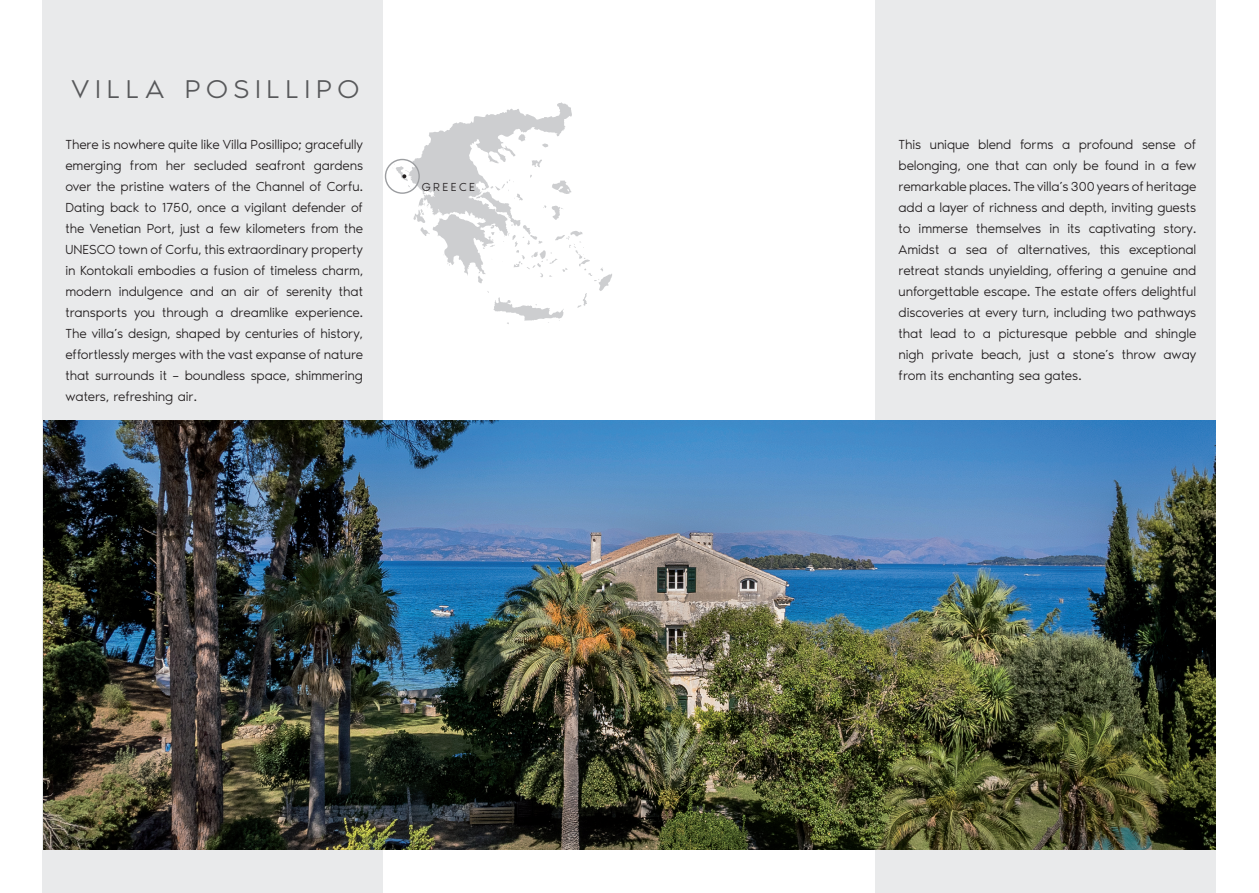
<style>
.page{position:relative;width:1259px;height:893px;background:#fff}
.page>*{position:absolute;margin:0;border:0;box-sizing:border-box;transform-origin:0 0}
.t1{font:300 26.55px "Noir Pro";letter-spacing:.2em;color:#57585a;scale:1.08 1}
.t2{font:300 13.5px/21px "Noir Pro";letter-spacing:-.01em;color:#231f20;text-align:justify}
.t3{font:300 12px "Noir Pro";letter-spacing:.19em;color:#231f20}
</style>
<div class="page">
<div style="left:43px;top:0;width:340px;height:893px;background:#e9eaeb"></div>
<div style="left:875px;top:0;width:341px;height:893px;background:#e9eaeb"></div>
<img style="left:43px;top:421px;width:1172px;height:429px">
<svg style="left:389px;top:102px;width:223px;height:222px"></svg>
<div style="left:385px;top:159px;width:35px;height:35px;border:1px solid #9b9da0;border-radius:50%"></div>
<svg style="left:402px;top:174px;width:4px;height:4px"></svg>
<h1 class="t1" style="left:72px;top:70px;width:268px">VILLA POSILLIPO</h1>
<p class="t2" style="left:65px;top:133px;width:299px">There is nowhere quite like Villa Posillipo; gracefully emerging from her secluded seafront gardens over the pristine waters of the Channel of Corfu.<br>Dating back to 1750, once a vigilant defender of the Venetian Port, just a few kilometers from the UNESCO town of Corfu, this extraordinary property in Kontokali embodies a fusion of timeless charm, modern indulgence and an air of serenity that transports you through a dreamlike experience.<br>The villa’s design, shaped by centuries of history, effortlessly merges with the vast expanse of nature that surrounds it – boundless space, shimmering waters, refreshing air.</p>
<p class="t2" style="left:898px;top:133px;width:299px">This unique blend forms a profound sense of belonging, one that can only be found in a few remarkable places. The villa’s 300 years of heritage add a layer of richness and depth, inviting guests to immerse themselves in its captivating story.<br>Amidst a sea of alternatives, this exceptional retreat stands unyielding, offering a genuine and unforgettable escape. The estate offers delightful discoveries at every turn, including two pathways that lead to a picturesque pebble and shingle nigh private beach, just a stone’s throw away from its enchanting sea gates.</p>
<p class="t3" style="left:422px;top:178px;width:55px">GREECE</p>
</div>
